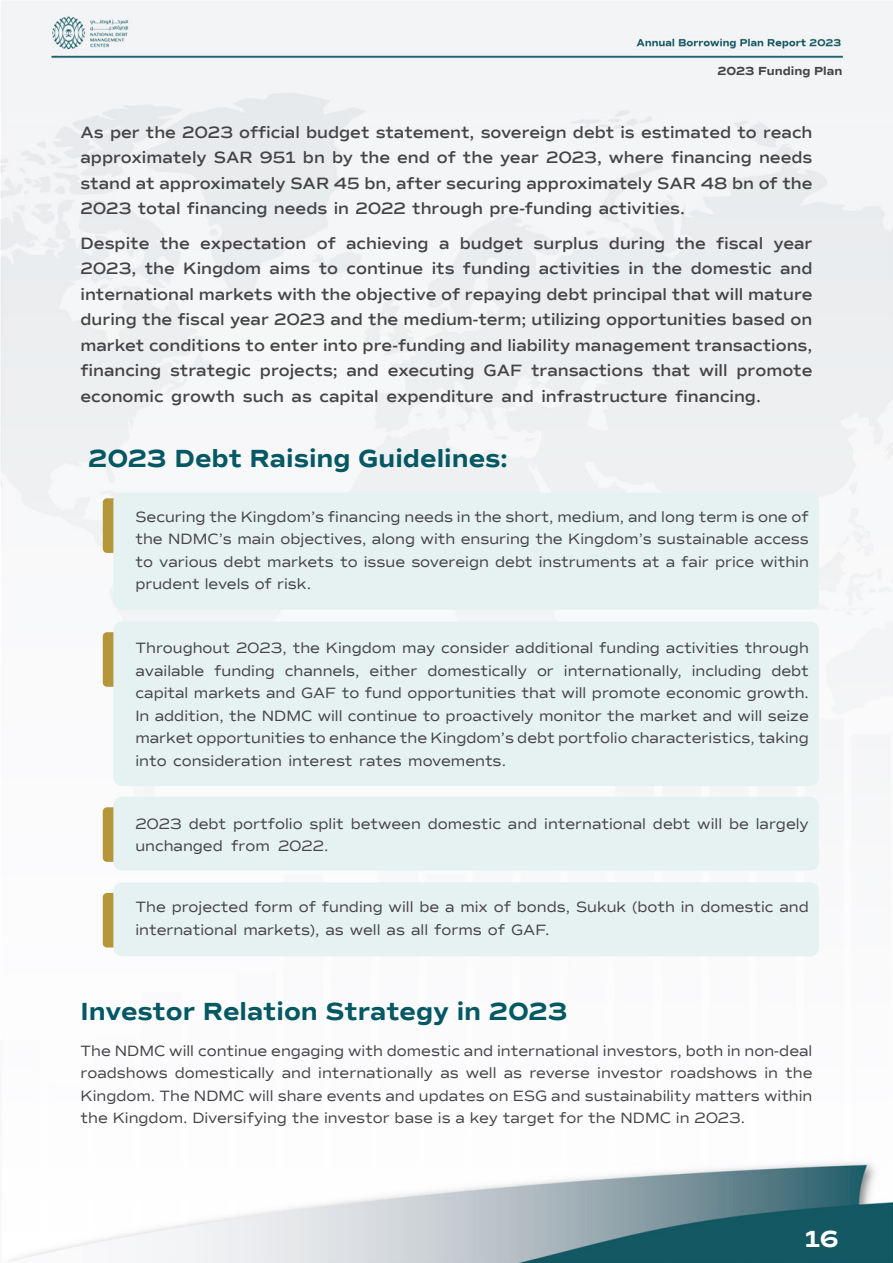
<style>
.page{position:relative;width:893px;height:1263px;background:#fff}
.page>*{position:absolute;margin:0;border:0;box-sizing:border-box;transform-origin:0 0}
.t1{font:700 25.5px "Commuters Sans";color:#035863}
.t2{font:700 24px "Commuters Sans";color:#fff}
.t3{font:600 16.5px/25.5px "Commuters Sans";color:#444345;text-align:justify}
.t4{font:15px/22.5px "Commuters Sans";color:#444345}
.t5{font:700 12px "Commuters Sans";color:#444345}
</style>
<div class="page">
<img style="left:0;top:1px;width:893px;height:1262px">
<div style="left:103px;top:498px;width:21px;height:55px;background:#b6963a;border-radius:4px"></div>
<div style="left:103px;top:807px;width:21px;height:55px;background:#b6963a;border-radius:4px"></div>
<div style="left:103px;top:893px;width:21px;height:54px;background:#b6963a;border-radius:4px"></div>
<div style="left:103px;top:632px;width:21px;height:55px;background:#b6963a;border-radius:4px"></div>
<div style="left:113px;top:621px;width:706px;height:165px;background:#e6f1f2;border-radius:9px"></div>
<div style="left:113px;top:493px;width:706px;height:116px;background:#e6f1f2;border-radius:9px"></div>
<div style="left:113px;top:797px;width:706px;height:73px;background:#e6f1f2;border-radius:9px"></div>
<div style="left:113px;top:882px;width:706px;height:74px;background:#e6f1f2;border-radius:9px"></div>
<p class="t5" style="left:717px;top:64px;width:126px">2023 Funding Plan</p>
<p class="t3" style="left:81px;top:119px;width:733px">As per the 2023 official budget statement, sovereign debt is estimated to reach approximately SAR 951 bn by the end of the year 2023, where financing needs stand at approximately SAR 45 bn, after securing approximately SAR 48 bn of the 2023 total financing needs in 2022 through pre-funding activities.</p>
<p class="t3" style="left:774px;top:230px;width:40px">year</p>
<p class="t3" style="left:200px;top:230px;width:108px">expectation</p>
<p class="t3" style="left:346px;top:230px;width:84px">achieving</p>
<p class="t3" style="left:609px;top:230px;width:58px">during</p>
<p class="t3" style="left:716px;top:230px;width:49px">fiscal</p>
<p class="t3" style="left:317px;top:230px;width:20px">of</p>
<p class="t3" style="left:81px;top:230px;width:70px">Despite</p>
<p class="t3" style="left:160px;top:230px;width:32px">the</p>
<p class="t3" style="left:460px;top:230px;width:65px">budget</p>
<p class="t3" style="left:534px;top:230px;width:67px">surplus</p>
<p class="t3" style="left:676px;top:230px;width:32px">the</p>
<p class="t3" style="left:439px;top:230px;width:12px">a</p>
<p class="t3" style="left:183px;top:256px;width:80px">Kingdom</p>
<p class="t3" style="left:270px;top:256px;width:42px">aims</p>
<p class="t3" style="left:347px;top:256px;width:78px">continue</p>
<p class="t3" style="left:432px;top:256px;width:24px">its</p>
<p class="t3" style="left:463px;top:256px;width:69px">funding</p>
<p class="t3" style="left:539px;top:256px;width:83px">activities</p>
<p class="t3" style="left:628px;top:256px;width:17px">in</p>
<p class="t3" style="left:691px;top:256px;width:83px">domestic</p>
<p class="t3" style="left:145px;top:256px;width:32px">the</p>
<p class="t3" style="left:652px;top:256px;width:32px">the</p>
<p class="t3" style="left:780px;top:256px;width:34px">and</p>
<p class="t3" style="left:81px;top:256px;width:57px">2023,</p>
<p class="t3" style="left:81px;top:281px;width:733px">international markets with the objective of repaying debt principal that will mature</p>
<p class="t3" style="left:81px;top:307px;width:733px">during the fiscal year 2023 and the medium-term; utilizing opportunities based on</p>
<p class="t3" style="left:81px;top:332px;width:733px">market conditions to enter into pre-funding and liability management transactions,</p>
<p class="t3" style="left:736px;top:358px;width:77px">promote</p>
<p class="t3" style="left:319px;top:256px;width:21px">to</p>
<p class="t3" style="left:81px;top:358px;width:82px">financing</p>
<p class="t3" style="left:170px;top:358px;width:82px">strategic</p>
<p class="t3" style="left:260px;top:358px;width:79px">projects;</p>
<p class="t3" style="left:388px;top:358px;width:88px">executing</p>
<p class="t3" style="left:531px;top:358px;width:114px">transactions</p>
<p class="t3" style="left:699px;top:358px;width:30px">will</p>
<p class="t3" style="left:347px;top:358px;width:34px">and</p>
<p class="t3" style="left:652px;top:358px;width:40px">that</p>
<p class="t3" style="left:483px;top:358px;width:40px">GAF</p>
<p class="t3" style="left:81px;top:383px;width:85px">economic</p>
<p class="t3" style="left:171px;top:383px;width:65px">growth</p>
<p class="t3" style="left:243px;top:383px;width:43px">such</p>
<p class="t3" style="left:292px;top:383px;width:22px">as</p>
<p class="t3" style="left:320px;top:383px;width:61px">capital</p>
<p class="t3" style="left:386px;top:383px;width:109px">expenditure</p>
<p class="t3" style="left:501px;top:383px;width:34px">and</p>
<p class="t3" style="left:541px;top:383px;width:128px">infrastructure</p>
<p class="t3" style="left:675px;top:383px;width:87px">financing.</p>
<h1 class="t1" style="left:88px;top:442px;width:421px">2023 Debt Raising Guidelines:</h1>
<p class="t4" style="left:135px;top:506px;width:675px;text-align:justify">Securing the Kingdom s’ financing needs in the short, medium, and long term is one of the NDMC s’ main objectives, along with ensuring the Kingdom s’ sustainable access to various debt markets to issue sovereign debt instruments at a fair price within prudent levels of risk.</p>
<p class="t4" style="left:135px;top:637px;width:675px;text-align:right">Throughout 2023, the Kingdom may consider additional funding activities through debt</p>
<p class="t4" style="left:214px;top:659px;width:62px">funding</p>
<p class="t4" style="left:135px;top:659px;width:675px">available<br>capital markets and GAF to fund opportunities that will promote economic growth.<br>In addition, the NDMC will continue to proactively monitor the market and will seize market opportunities to enhance the Kingdom s’ debt portfolio characteristics, taking into consideration interest rates movements.</p>
<p class="t4" style="left:285px;top:659px;width:76px">channels,</p>
<p class="t4" style="left:370px;top:659px;width:49px">either</p>
<p class="t4" style="left:427px;top:659px;width:101px">domestically</p>
<p class="t4" style="left:564px;top:659px;width:119px">internationally,</p>
<p class="t4" style="left:692px;top:659px;width:71px">including</p>
<p class="t4" style="left:537px;top:659px;width:18px">or</p>
<p class="t4" style="left:135px;top:812px;width:48px">2023</p>
<p class="t4" style="left:189px;top:812px;width:39px">debt</p>
<p class="t4" style="left:233px;top:812px;width:71px">portfolio</p>
<p class="t4" style="left:310px;top:812px;width:36px">split</p>
<p class="t4" style="left:135px;top:835px;width:89px">unchanged</p>
<p class="t4" style="left:231px;top:835px;width:40px">from</p>
<p class="t4" style="left:278px;top:835px;width:52px">2022.</p>
<p class="t4" style="left:351px;top:812px;width:72px">between</p>
<p class="t4" style="left:428px;top:812px;width:75px">domestic</p>
<p class="t4" style="left:508px;top:812px;width:31px">and</p>
<p class="t4" style="left:544px;top:812px;width:103px">international</p>
<p class="t4" style="left:653px;top:812px;width:39px">debt</p>
<p class="t4" style="left:697px;top:812px;width:26px">will</p>
<p class="t4" style="left:729px;top:812px;width:21px">be</p>
<p class="t4" style="left:756px;top:812px;width:55px">largely</p>
<p class="t4" style="left:135px;top:896px;width:675px">The projected form of funding will be a mix of bonds, Sukuk (both in domestic and international markets ,) as well as all forms of GAF.</p>
<h1 class="t1" style="left:81px;top:996px;width:488px">Investor Relation Strategy in 2023</h1>
<p class="t4" style="left:81px;top:1039px;width:733px;text-align:right">The NDMC will continue engaging with domestic and international investors, both in non-deal the</p>
<p class="t4" style="left:81px;top:1062px;width:733px">roadshows<br>Kingdom. The NDMC will share events and updates on ESG and sustainability matters within the Kingdom. Diversifying the investor base is a key target for the NDMC in 2023.</p>
<p class="t4" style="left:175px;top:1062px;width:101px">domestically</p>
<p class="t4" style="left:282px;top:1062px;width:31px">and</p>
<p class="t4" style="left:318px;top:1062px;width:116px">internationally</p>
<p class="t4" style="left:466px;top:1062px;width:32px">well</p>
<p class="t4" style="left:597px;top:1062px;width:67px">investor</p>
<p class="t4" style="left:670px;top:1062px;width:89px">roadshows</p>
<p class="t4" style="left:764px;top:1062px;width:15px">in</p>
<p class="t4" style="left:440px;top:1062px;width:20px">as</p>
<p class="t4" style="left:504px;top:1062px;width:20px">as</p>
<p class="t4" style="left:529px;top:1062px;width:62px">reverse</p>
<h2 class="t2" style="left:805px;top:1224px;width:36px">16</h2>
</div>
